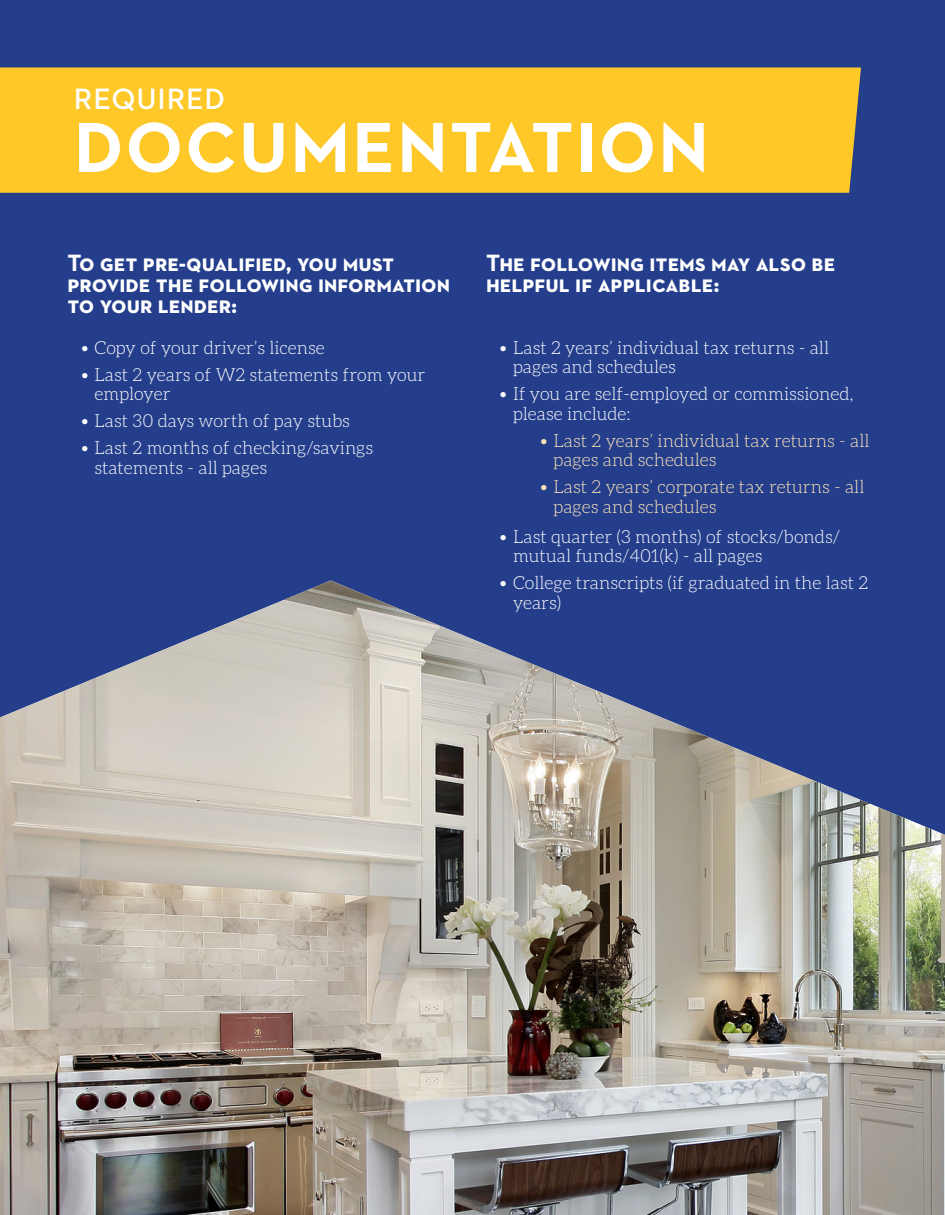
<style>
.page{position:relative;width:945px;height:1215px;background:#243e8c}
.page>*{position:absolute;margin:0;border:0;box-sizing:border-box;transform-origin:0 0}
.t1{font:700 72px "Neutraface 2 Text";letter-spacing:.03em;color:#fff}
.t2{font:600 30px "Neutraface 2 Text";letter-spacing:.03em;color:#fff}
.t3{font:700 24px/21px "Neutraface 2 Text";color:#fff}
.t4{font:300 18px/19.5px "Aleo";color:#fff}
.t5{font:300 18px/19.5px "Aleo";color:#fee5b8}
</style>
<div class="page">
<img style="left:0;top:580px;width:945px;height:635px">
<div style="left:0;top:68px;width:861px;height:125px;background:#fec829"></div>
<p class="t2" style="left:74px;top:80px;width:153px">REQUIRED</p>
<p class="t1" style="left:74px;top:101px;width:636px">DOCUMENTATION</p>
<p class="t3" style="left:68px;top:252px;width:384px">To get pre-qualified, you must provide the following information to your lender:</p>
<p class="t3" style="left:486px;top:252px;width:351px">The following items may also be helpful if applicable:</p>
<p class="t4" style="left:81px;top:338px;width:245px">• Copy of your driver’s license</p>
<p class="t4" style="left:94px;top:365px;width:332px;text-indent:-14px">• Last 2 years of W2 statements from your employer</p>
<p class="t4" style="left:81px;top:411px;width:270px">• Last 30 days worth of pay stubs</p>
<p class="t4" style="left:94px;top:438px;width:280px;text-indent:-14px">• Last 2 months of checking/savings statements - all pages</p>
<p class="t4" style="left:513px;top:338px;width:318px;text-indent:-14px">• Last 2 years’ individual tax returns - all pages and schedules</p>
<p class="t4" style="left:513px;top:384px;width:342px;text-indent:-14px">• If you are self-employed or commissioned, please include:</p>
<p class="t5" style="left:554px;top:431px;width:318px;text-indent:-14px">• Last 2 years’ individual tax returns - all pages and schedules</p>
<p class="t5" style="left:554px;top:477px;width:312px;text-indent:-14px">• Last 2 years’ corporate tax returns - all pages and schedules</p>
<p class="t4" style="left:513px;top:527px;width:329px;text-indent:-14px">• Last quarter (3 months) of stocks/bonds/ mutual funds/401(k) - all pages</p>
<p class="t4" style="left:513px;top:573px;width:357px;text-indent:-14px">• College transcripts (if graduated in the last 2 years)</p>
</div>
